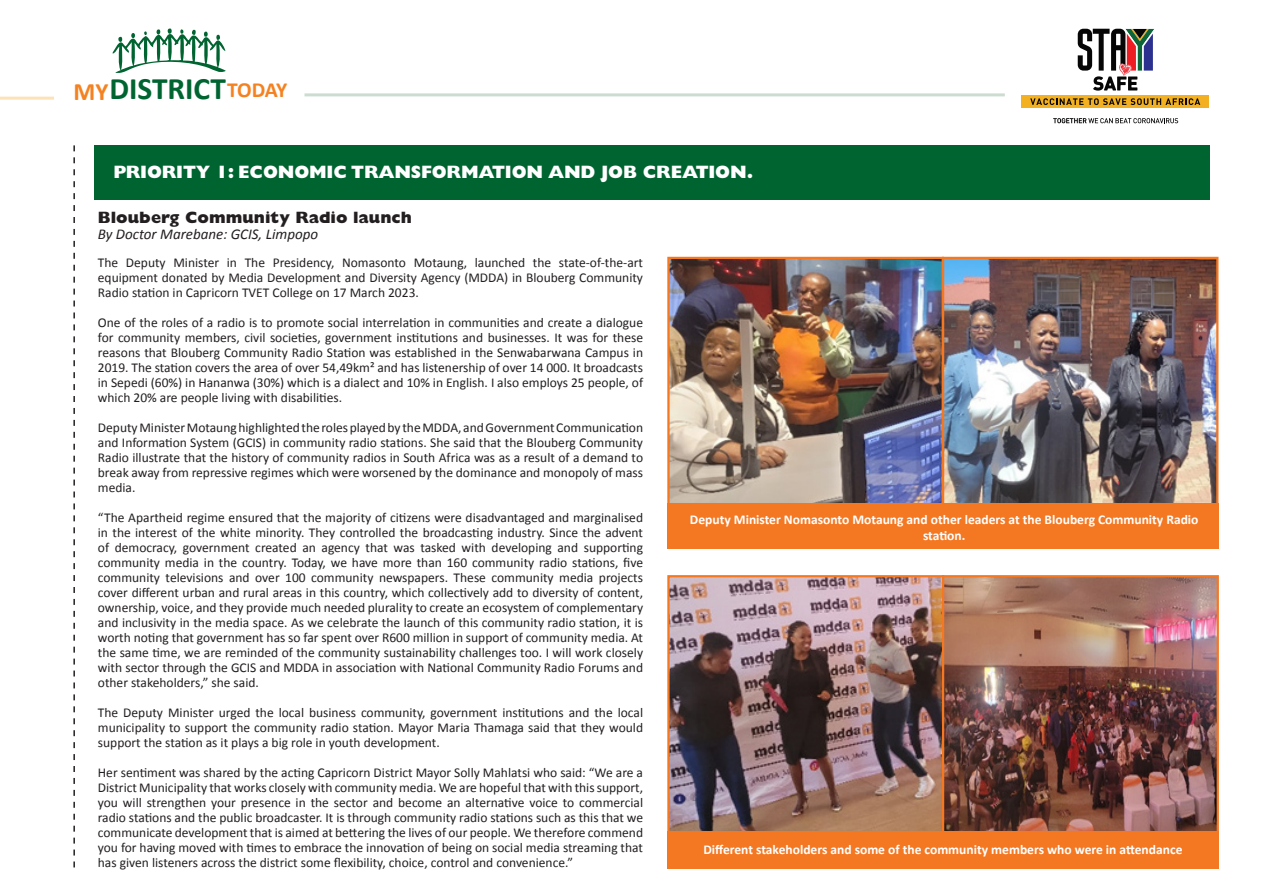
<style>
.page{position:relative;width:1263px;height:893px;background:#fff}
.page>*{position:absolute;margin:0;border:0;box-sizing:border-box;transform-origin:0 0}
.t1{font:700 31.35px "Calibri";color:#006431}
.t2{font:700 25.05px "Calibri";color:#f58220}
.t3{font:700 21.6px "Calibri";letter-spacing:-.025em;color:#f58220}
.t4{font:800 18px "Gill Sans MT Pro";letter-spacing:-.01em;color:#fff}
.t5{font:800 16.5px "Gill Sans MT Pro";color:#231f20}
.t6{font:italic 15px "Calibri";color:#231f20}
.t7{font:13.5px/15px "Calibri";color:#231f20;text-align:justify}
.t8{font:700 13.5px/16.2px "Calibri";color:#fff;text-align:center}
</style>
<div class="page">
<div style="left:94px;top:145px;width:1116px;height:55px;background:#006431"></div>
<svg style="left:73px;top:145px;width:2px;height:722px"></svg>
<hr style="left:0;top:97px;width:54px;height:3px;background:#fee2b7">
<hr style="left:304px;top:93px;width:701px;height:3px;background:#ccdcd0">
<svg style="left:113px;top:28px;width:113px;height:45px"></svg>
<svg style="left:1078px;top:29px;width:76px;height:62px"></svg>
<div style="left:1022px;top:95px;width:187px;height:12px;background:#f3b121"></div>
<svg style="left:1030px;top:98px;width:170px;height:7px"></svg>
<svg style="left:1053px;top:118px;width:125px;height:5px"></svg>
<img style="left:670px;top:260px;width:271px;height:243px">
<div style="left:667px;top:257px;width:277px;height:249px;border:2px solid #f47721"></div>
<img style="left:945px;top:260px;width:270px;height:243px">
<div style="left:942px;top:257px;width:276px;height:257px;border:2px solid #f47721"></div>
<img style="left:670px;top:578px;width:271px;height:253px">
<div style="left:667px;top:575px;width:277px;height:275px;border:2px solid #f47721"></div>
<img style="left:945px;top:578px;width:271px;height:253px">
<div style="left:942px;top:575px;width:277px;height:275px;border:2px solid #f47721"></div>
<div style="left:667px;top:831px;width:552px;height:37px;background:#f47721"></div>
<div style="left:667px;top:503px;width:552px;height:45px;background:#f47721"></div>
<p class="t2" style="left:73px;top:75px;width:36px">MY</p>
<p class="t1" style="left:109px;top:69px;width:118px">DISTRICT</p>
<p class="t3" style="left:227px;top:76px;width:62px">TODAY</p>
<p class="t4" style="left:114px;top:162px;width:641px">PRIORITY 1: ECONOMIC TRANSFORMATION AND JOB CREATION.</p>
<p class="t5" style="left:98px;top:207px;width:315px">Blouberg Community Radio launch</p>
<p class="t6" style="left:98px;top:224px;width:222px">By Doctor Marebane: GCIS, Limpopo</p>
<p class="t7" style="left:98px;top:255px;width:547px">The Deputy Minister in The Presidency, Nomasonto Motaung, launched the state-of-the-art equipment donated by Media Development and Diversity Agency (MDDA) in Blouberg Community Radio station in Capricorn TVET College on 17 March 2023.</p>
<p class="t7" style="left:98px;top:315px;width:547px">One of the roles of a radio is to promote social interrelation in communities and create a dialogue for community members, civil societies, government institutions and businesses. It was for these reasons that Blouberg Community Radio Station was established in the Senwabarwana Campus in 2019. The station covers the area of over 54,49km² and has listenership of over 14 000. It broadcasts in Sepedi (60%) in Hananwa (30%) which is a dialect and 10% in English. I also employs 25 people, of which 20% are people living with disabilities.</p>
<p class="t7" style="left:98px;top:420px;width:547px">Deputy Minister Motaung highlighted the roles played by the MDDA, and Government Communication and Information System (GCIS) in community radio stations. She said that the Blouberg Community Radio illustrate that the history of community radios in South Africa was as a result of a demand to break away from repressive regimes which were worsened by the dominance and monopoly of mass media.</p>
<p class="t7" style="left:98px;top:510px;width:547px">“The Apartheid regime ensured that the majority of citizens were disadvantaged and marginalised in the interest of the white minority. They controlled the broadcasting industry. Since the advent of democracy, government created an agency that was tasked with developing and supporting community media in the country. Today, we have more than 160 community radio stations, five community televisions and over 100 community newspapers. These community media projects cover different urban and rural areas in this country, which collectively add to diversity of content, ownership, voice, and they provide much needed plurality to create an ecosystem of complementary and inclusivity in the media space. As we celebrate the launch of this community radio station, it is worth noting that government has so far spent over R600 million in support of community media. At the same time, we are reminded of the community sustainability challenges too. I will work closely with sector through the GCIS and MDDA in association with National Community Radio Forums and other stakeholders,” she said.</p>
<p class="t7" style="left:98px;top:705px;width:547px">The Deputy Minister urged the local business community, government institutions and the local municipality to support the community radio station. Mayor Maria Thamaga said that they would support the station as it plays a big role in youth development.</p>
<p class="t7" style="left:98px;top:765px;width:547px">Her sentiment was shared by the acting Capricorn District Mayor Solly Mahlatsi who said: “We are a District Municipality that works closely with community media. We are hopeful that with this support, you will strengthen your presence in the sector and become an alternative voice to commercial radio stations and the public broadcaster. It is through community radio stations such as this that we communicate development that is aimed at bettering the lives of our people. We therefore commend you for having moved with times to embrace the innovation of being on social media streaming that has given listeners across the district some flexibility, choice, control and convenience.”</p>
<p class="t8" style="left:690px;top:511px;width:510px">Deputy Minister Nomasonto Motaung and other leaders at the Blouberg Community Radio station.</p>
<p class="t8" style="left:703px;top:841px;width:481px">Different stakeholders and some of the community members who were in attendance</p>
</div>
